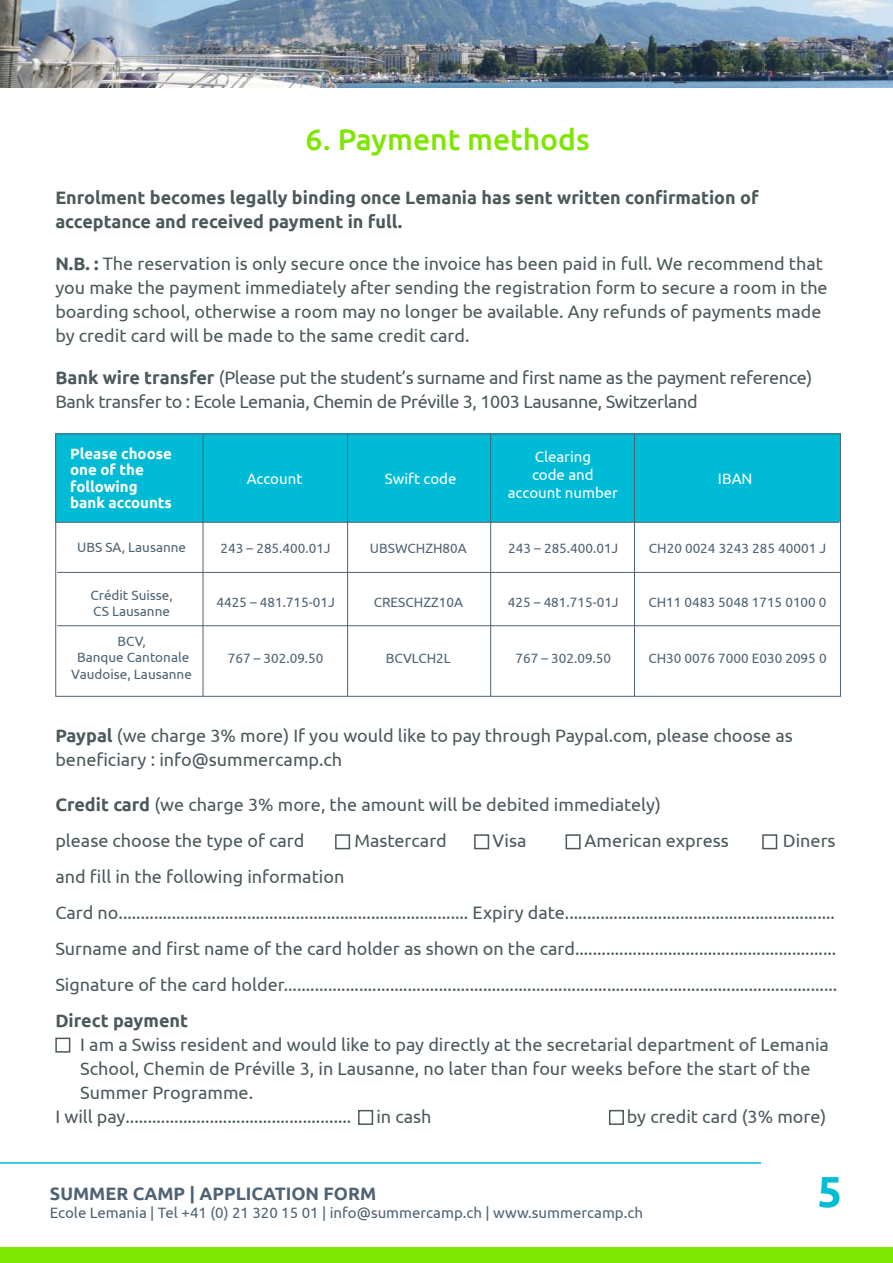
<style>
.page{position:relative;width:893px;height:1263px;background:#fff}
.page>*{position:absolute;margin:0;border:0;box-sizing:border-box;transform-origin:0 0}
.t1{font:700 43.5px "Ubuntu";color:#00bcd5}
.t2{font:500 30px "Ubuntu";color:#7ee600}
.t3{font:18px/24px "Ubuntu";color:#4c595b}
.t4{font:18px/24px "Ubuntu";letter-spacing:-.02em;color:#4c595b}
.t5{font:700 18px/24px "Ubuntu";color:#4c595b}
.t6{font:700 18px "Ubuntu";color:#4f6374}
.t7{font:15px "Ubuntu";color:#4f6374}
.t8{font:15px/18px "Ubuntu";color:#fff;text-align:center}
.t9{font:700 15px/16.5px "Ubuntu";color:#fff}
.t10{font:13.5px/16.2px "Ubuntu";color:#4f6374}
.s1{font-weight:700}
</style>
<div class="page">
<div style="left:0;top:1247px;width:893px;height:16px;background:#7ee600"></div>
<div style="left:55px;top:434px;width:786px;height:88px;background:#00bbd5"></div>
<hr style="left:55px;top:522px;width:784px;height:1px;background:#4f6374">
<div style="left:55px;top:434px;width:786px;height:263px;border:1px solid #4f6374"></div>
<hr style="left:57px;top:572px;width:784px;height:1px;background:#4f6374">
<hr style="left:57px;top:625px;width:784px;height:1px;background:#4f6374">
<hr style="left:634px;top:434px;width:1px;height:263px;background:#4f6374">
<hr style="left:490px;top:434px;width:1px;height:263px;background:#4f6374">
<hr style="left:347px;top:434px;width:1px;height:263px;background:#4f6374">
<hr style="left:203px;top:434px;width:1px;height:263px;background:#4f6374">
<div style="left:335px;top:834px;width:15px;height:15px;border:2px solid #4c595b"></div>
<div style="left:762px;top:834px;width:15px;height:15px;border:2px solid #4c595b"></div>
<div style="left:474px;top:834px;width:15px;height:15px;border:2px solid #4c595b"></div>
<div style="left:566px;top:834px;width:15px;height:15px;border:2px solid #4c595b"></div>
<div style="left:55px;top:1037px;width:15px;height:16px;border:2px solid #4c595b"></div>
<div style="left:358px;top:1110px;width:15px;height:15px;border:2px solid #4c595b"></div>
<div style="left:609px;top:1110px;width:15px;height:15px;border:2px solid #4c595b"></div>
<hr style="left:0;top:1162px;width:761px;height:2px;background:#00bcd5">
<img style="left:0;top:0;width:893px;height:87px">
<h2 class="t2" style="left:306px;top:120px;width:286px">6. Payment methods</h2>
<p class="t5" style="left:55px;top:185px;width:705px">Enrolment becomes legally binding once Lemania has sent written confirmation of acceptance and received payment in full.</p>
<p class="t3" style="left:55px;top:251px;width:774px"><span class="s1">N.B. :</span> The reservation is only secure once the invoice has been paid in full. We recommend that you make the payment immediately after sending the registration form to secure a room in the boarding school, otherwise a room may no longer be available. Any refunds of payments made by credit card will be made to the same credit card.</p>
<p class="t4" style="left:55px;top:365px;width:758px"><span class="s1">Bank wire transfer</span> (Please put the student’s surname and first name as the payment reference)<br>Bank transfer to : Ecole Lemania, Chemin de Préville 3, 1003 Lausanne, Switzerland</p>
<p class="t9" style="left:70px;top:445px;width:103px">Please choose one of the following bank accounts</p>
<p class="t8" style="left:247px;top:469px;width:57px">Account</p>
<p class="t8" style="left:385px;top:469px;width:73px">Swift code</p>
<p class="t8" style="left:508px;top:447px;width:112px">Clearing<br>code and account number</p>
<p class="t8" style="left:718px;top:469px;width:36px">IBAN</p>
<p class="t10" style="left:77px;top:539px;width:111px">UBS SA, Lausanne</p>
<p class="t10" style="left:221px;top:539px;width:112px">243 – 285.400.01J</p>
<p class="t10" style="left:649px;top:539px;width:179px">CH20 0024 3243 285 40001 J</p>
<p class="t10" style="left:370px;top:540px;width:98px">UBSWCHZH80A</p>
<p class="t10" style="left:508px;top:539px;width:112px">243 – 285.400.01J</p>
<p class="t10" style="left:90px;top:587px;width:84px">Crédit Suisse,<br>CS Lausanne</p>
<p class="t10" style="left:216px;top:594px;width:120px">4425 – 481.715-01J</p>
<p class="t10" style="left:374px;top:594px;width:91px">CRESCHZZ10A</p>
<p class="t10" style="left:508px;top:594px;width:112px">425 – 481.715-01J</p>
<p class="t10" style="left:648px;top:594px;width:180px">CH11 0483 5048 1715 0100 0</p>
<p class="t10" style="left:71px;top:633px;width:122px;text-align:center">BCV,<br>Banque Cantonale<br>Vaudoise, Lausanne</p>
<p class="t10" style="left:228px;top:650px;width:97px">767 – 302.09.50</p>
<p class="t10" style="left:386px;top:650px;width:67px">BCVLCH2L</p>
<p class="t10" style="left:515px;top:650px;width:97px">767 – 302.09.50</p>
<p class="t10" style="left:648px;top:650px;width:180px">CH30 0076 7000 E030 2095 0</p>
<p class="t3" style="left:55px;top:723px;width:739px"><span class="s1">Paypal</span> (we charge 3% more) If you would like to pay through Paypal.com, please choose as beneficiary : info@summercamp.ch</p>
<p class="t3" style="left:55px;top:786px;width:607px;line-height:36px"><span class="s1">Credit card</span> (we charge 3% more, the amount will be debited immediately) please choose the type of card</p>
<p class="t3" style="left:354px;top:828px;width:94px">Mastercard</p>
<p class="t3" style="left:493px;top:828px;width:35px">Visa</p>
<p class="t3" style="left:585px;top:828px;width:146px">American express</p>
<p class="t3" style="left:783px;top:828px;width:54px">Diners</p>
<p class="t3" style="left:55px;top:858px;width:783px;line-height:36px">and fill in the following information<br>Card no............................................................................... Expiry date.............................................................<br>Surname and first name of the card holder as shown on the card...........................................................<br>Signature of the card holder.............................................................................................................................</p>
<p class="t5" style="left:55px;top:1009px;width:134px">Direct payment</p>
<p class="t3" style="left:80px;top:1032px;width:750px">I am a Swiss resident and would like to pay directly at the secretarial department of Lemania</p>
<p class="t3" style="left:80px;top:1056px;width:732px">School, Chemin de Préville 3, in Lausanne, no later than four weeks before the start of the</p>
<p class="t3" style="left:80px;top:1080px;width:174px">Summer Programme.</p>
<p class="t3" style="left:55px;top:1104px;width:298px">I will pay...................................................</p>
<p class="t3" style="left:376px;top:1104px;width:57px">in cash</p>
<p class="t3" style="left:627px;top:1104px;width:201px">by credit card (3% more)</p>
<p class="t6" style="left:50px;top:1182px;width:328px">SUMMER CAMP | APPLICATION FORM</p>
<p class="t7" style="left:50px;top:1203px;width:594px">Ecole Lemania | Tel +41 (0) 21 320 15 01 | info@summercamp.ch | www.summercamp.ch</p>
<h1 class="t1" style="left:817px;top:1165px;width:26px">5</h1>
</div>
